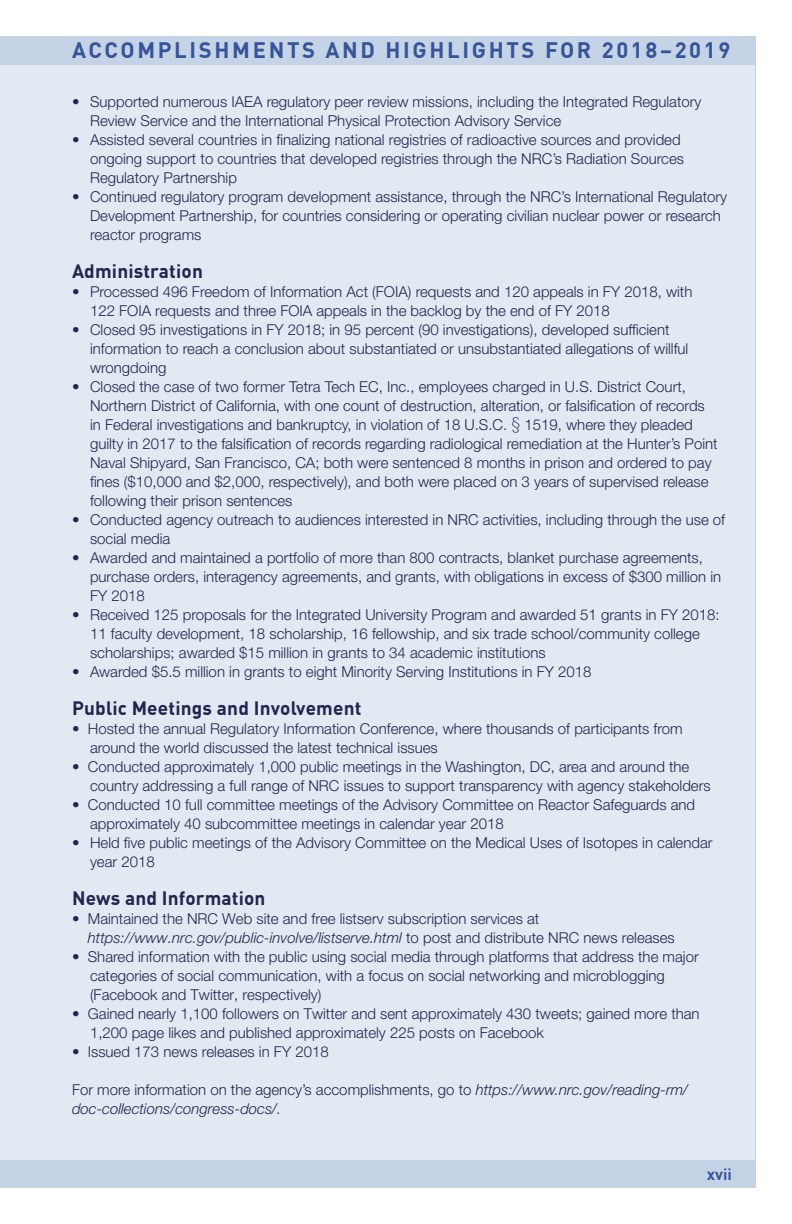
<style>
.page{position:relative;width:792px;height:1224px;background:#fff}
.page>*{position:absolute;margin:0;border:0;box-sizing:border-box;transform-origin:0 0}
.t1{font:700 22px "DIN Offc";letter-spacing:.12em;color:#35559a}
.t2{font:700 19px "DIN Offc";letter-spacing:.01em;color:#21254f}
.t3{font:700 16px "DIN Offc";color:#35559a}
.t4{font:300 15px/19px "Helvetica Neue LT Std";color:#21254f}
.t5{font:italic 300 15px/19px "Helvetica Neue LT Std";color:#21254f}
.s1{font-weight:100;font-stretch:condensed;font-size:18px}
.s2{font-style:italic}
.s3{font-style:normal}
</style>
<div class="page">
<div style="left:0;top:1159px;width:756px;height:29px;background:#c5d3e6"></div>
<div style="left:0;top:64px;width:755px;height:1095px;background:#e3e9f2"></div>
<div style="left:0;top:36px;width:756px;height:29px;background:#c5d3e6"></div>
<hr style="left:755px;top:52px;width:1px;height:1120px;background:#c5d3e6">
<h1 class="t1" style="left:72px;top:36px;width:660px">ACCOMPLISHMENTS AND HIGHLIGHTS FOR 2018–2019</h1>
<p class="t4" style="left:90px;top:92px;width:613px;text-indent:-18px">• Supported numerous IAEA regulatory peer review missions, including the Integrated Regulatory<br>Review Service and the International Physical Protection Advisory Service</p>
<p class="t4" style="left:90px;top:130px;width:596px;text-indent:-18px">• Assisted several countries in finalizing national registries of radioactive sources and provided ongoing support to countries that developed registries through the NRC’s Radiation Sources<br>Regulatory Partnership</p>
<p class="t4" style="left:90px;top:187px;width:639px;text-indent:-18px">• Continued regulatory program development assistance, through the NRC’s International Regulatory<br>Development Partnership, for countries considering or operating civilian nuclear power or research reactor programs</p>
<p class="t2" style="left:72px;top:258px;width:132px">Administration</p>
<p class="t4" style="left:90px;top:282px;width:604px;text-indent:-18px">• Processed 496 Freedom of Information Act (FOIA) requests and 120 appeals in FY 2018, with<br>122 FOIA requests and three FOIA appeals in the backlog by the end of FY 2018</p>
<p class="t4" style="left:90px;top:320px;width:600px;text-indent:-18px">• Closed 95 investigations in FY 2018; in 95 percent (90 investigations), developed sufficient information to reach a conclusion about substantiated or unsubstantiated allegations of willful wrongdoing</p>
<p class="t4" style="left:90px;top:377px;width:629px;text-indent:-18px">• Closed the case of two former Tetra Tech EC, Inc., employees charged in U.S. District Court, Northern District of California, with one count of destruction, alteration, or falsification of records in Federal investigations and bankruptcy, in violation of 18 U.S.C. <span class="s1">§</span> 1519, where they pleaded guilty in 2017 to the falsification of records regarding radiological remediation at the Hunter’s Point Naval Shipyard, San Francisco, CA; both were sentenced 8 months in prison and ordered to pay fines ($10,000 and $2,000, respectively), and both were placed on 3 years of supervised release following their prison sentences</p>
<p class="t4" style="left:90px;top:510px;width:637px;text-indent:-18px">• Conducted agency outreach to audiences interested in NRC activities, including through the use of social media</p>
<p class="t4" style="left:90px;top:548px;width:633px;text-indent:-18px">• Awarded and maintained a portfolio of more than 800 contracts, blanket purchase agreements, purchase orders, interagency agreements, and grants, with obligations in excess of $300 million in<br>FY 2018</p>
<p class="t4" style="left:90px;top:605px;width:631px;text-indent:-18px">• Received 125 proposals for the Integrated University Program and awarded 51 grants in FY 2018:<br>11 faculty development, 18 scholarship, 16 fellowship, and six trade school/community college scholarships; awarded $15 million in grants to 34 academic institutions</p>
<p class="t4" style="left:72px;top:662px;width:521px">• Awarded $5.5 million in grants to eight Minority Serving Institutions in FY 2018</p>
<p class="t2" style="left:72px;top:695px;width:291px">Public Meetings and Involvement</p>
<p class="t4" style="left:90px;top:719px;width:594px;text-indent:-18px">• Hosted the annual Regulatory Information Conference, where thousands of participants from around the world discussed the latest technical issues</p>
<p class="t4" style="left:90px;top:757px;width:622px;text-indent:-18px">• Conducted approximately 1,000 public meetings in the Washington, DC, area and around the country addressing a full range of NRC issues to support transparency with agency stakeholders</p>
<p class="t4" style="left:90px;top:795px;width:607px;text-indent:-18px">• Conducted 10 full committee meetings of the Advisory Committee on Reactor Safeguards and approximately 40 subcommittee meetings in calendar year 2018</p>
<p class="t4" style="left:90px;top:833px;width:624px;text-indent:-18px">• Held five public meetings of the Advisory Committee on the Medical Uses of Isotopes in calendar year 2018</p>
<p class="t2" style="left:72px;top:885px;width:195px">News and Information</p>
<p class="t4" style="left:88px;top:909px;width:588px;text-indent:-16px">• Maintained the NRC Web site and free listserv subscription services at <span class="s2">https://www.nrc.gov/public-involve/listserve.html</span> to post and distribute NRC news releases</p>
<p class="t4" style="left:90px;top:947px;width:610px;text-indent:-18px">• Shared information with the public using social media through platforms that address the major categories of social communication, with a focus on social networking and microblogging (Facebook and Twitter, respectively)</p>
<p class="t4" style="left:90px;top:1004px;width:611px;text-indent:-18px">• Gained nearly 1,100 followers on Twitter and sent approximately 430 tweets; gained more than<br>1,200 page likes and published approximately 225 posts on Facebook</p>
<p class="t4" style="left:72px;top:1042px;width:258px">• Issued 173 news releases in FY 2018</p>
<p class="t5" style="left:72px;top:1080px;width:618px"><span class="s3">For more information on the agency’s accomplishments, go to</span> https://www.nrc.gov/reading-rm/ doc-collections/congress-docs/.</p>
<p class="t3" style="left:707px;top:1163px;width:27px">xvii</p>
</div>
